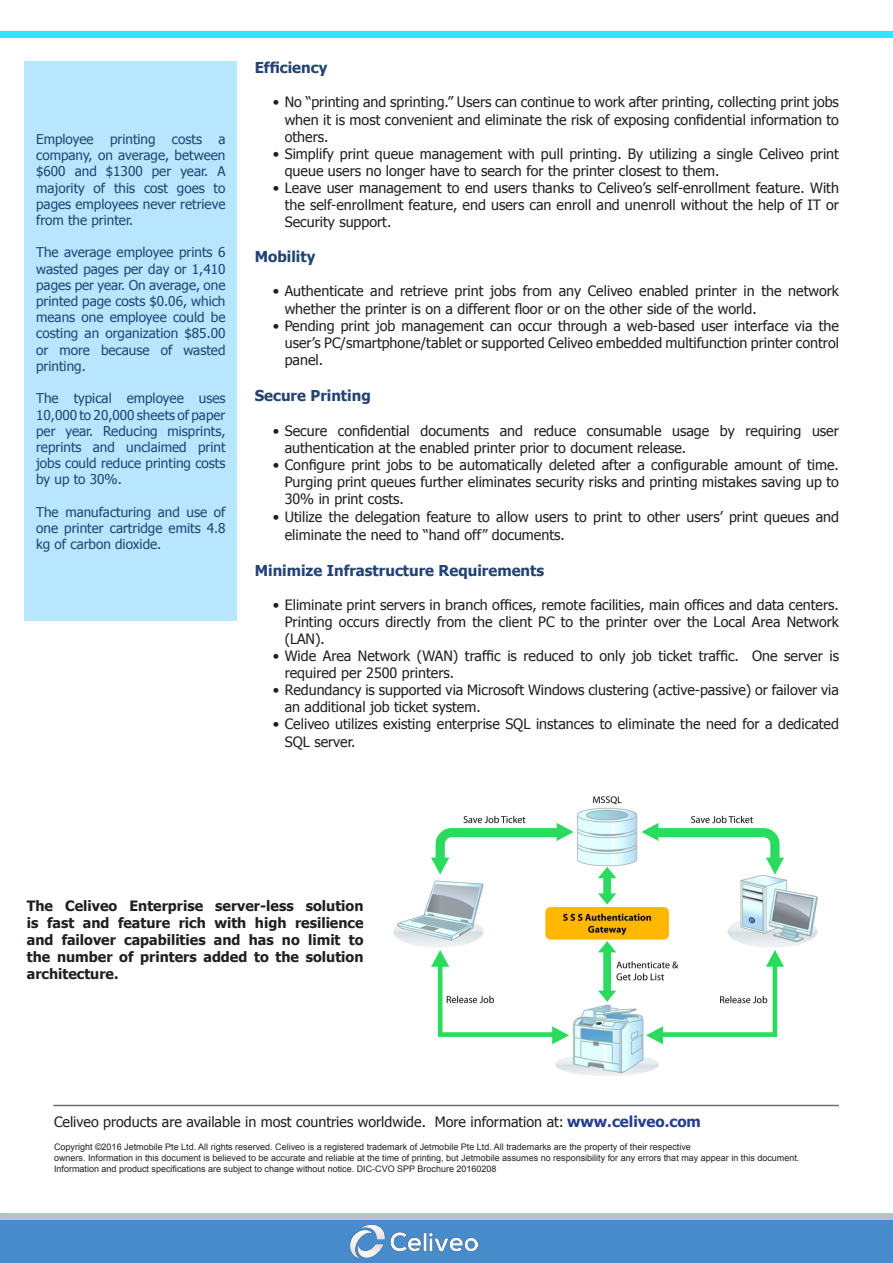
<style>
.page{position:relative;width:893px;height:1263px;background:#fff}
.page>*{position:absolute;margin:0;border:0;box-sizing:border-box;transform-origin:0 0}
.Body{font:700 15px "Tahoma";color:#224474}
.Body-2{font:14.25px/17.1px "Tahoma";color:#231f20}
.Bulleted{font:700 14.25px/17.1px "Tahoma";color:#231f20;text-align:justify}
.Body-3{font:13.5px/16.2px "Tahoma";color:#224474;text-align:justify}
.Body-4{font:9px/10.8px "Arial";color:#231f20}
.s1{font-weight:700;font-size:15px;color:#253f8e}
</style>
<div class="page">
<div style="left:0;top:1213px;width:893px;height:6px;background:#b6c2ca"></div>
<hr style="left:53px;top:1105px;width:786px;height:1px;background:#6c6d70">
<div style="left:0;top:1221px;width:892px;height:42px;background:#478bca"></div>
<div style="left:24px;top:62px;width:213px;height:559px;background:#b7e6fe"></div>
<div style="left:0;top:31px;width:893px;height:7px;background:#2ee6fe"></div>
<img style="left:393px;top:796px;width:425px;height:280px">
<img style="left:350px;top:1224px;width:127px;height:35px">
<p class="Body-3" style="left:36px;top:130px;width:191px">Employee printing costs a company, on average, between $600 and $1300 per year. A majority of this cost goes to pages employees never retrieve from the printer.</p>
<p class="Body-3" style="left:36px;top:244px;width:191px">The average employee prints 6 wasted pages per day or 1,410 pages per year. On average, one printed page costs $0.06, which means one employee could be costing an organization $85.00 or more because of wasted printing.</p>
<p class="Body-3" style="left:36px;top:390px;width:191px">The typical employee uses 10,000 to 20,000 sheets of paper per year. Reducing misprints, reprints and unclaimed print jobs could reduce printing costs by up to 30%.</p>
<p class="Body-3" style="left:36px;top:503px;width:191px">The manufacturing and use of one printer cartridge emits 4.8 kg of carbon dioxide.</p>
<p class="Body" style="left:255px;top:57px;width:74px">Efficiency</p>
<p class="Body-2" style="left:285px;top:93px;width:556px;text-align:justify;text-indent:-12px">• No “printing and sprinting.” Users can continue to work after printing, collecting print jobs when it is most convenient and eliminate the risk of exposing confidential information to others.</p>
<p class="Body-2" style="left:285px;top:144px;width:556px;text-indent:-12px">• Simplify print queue management with pull printing. By utilizing a single Celiveo print queue users no longer have to search for the printer closest to them.</p>
<p class="Body-2" style="left:285px;top:179px;width:556px;text-align:justify;text-indent:-12px">• Leave user management to end users thanks to Celiveo’s self-enrollment feature. With the self-enrollment feature, end users can enroll and unenroll without the help of IT or Security support.</p>
<p class="Body" style="left:255px;top:246px;width:62px">Mobility</p>
<p class="Body-2" style="left:285px;top:282px;width:556px;text-indent:-12px">• Authenticate and retrieve print jobs from any Celiveo enabled printer in the network whether the printer is on a different floor or on the other side of the world.</p>
<p class="Body-2" style="left:285px;top:316px;width:556px;text-align:justify;text-indent:-12px">• Pending print job management can occur through a web-based user interface via the user’s PC/smartphone/tablet or supported Celiveo embedded multifunction printer control panel.</p>
<p class="Body" style="left:255px;top:385px;width:118px">Secure Printing</p>
<p class="Body-2" style="left:285px;top:422px;width:556px;text-indent:-12px">• Secure confidential documents and reduce consumable usage by requiring user authentication at the enabled printer prior to document release.</p>
<p class="Body-2" style="left:285px;top:456px;width:556px;text-align:justify;text-indent:-12px">• Configure print jobs to be automatically deleted after a configurable amount of time.<br>Purging print queues further eliminates security risks and printing mistakes saving up to 30% in print costs.</p>
<p class="Body-2" style="left:285px;top:507px;width:556px;line-height:18px;text-indent:-12px">• Utilize the delegation feature to allow users to print to other users’ print queues and eliminate the need to “hand off” documents.</p>
<p class="Body" style="left:255px;top:559px;width:291px">Minimize Infrastructure Requirements</p>
<p class="Body-2" style="left:285px;top:595px;width:556px;text-align:justify;text-indent:-12px">• Eliminate print servers in branch offices, remote facilities, main offices and data centers.<br>Printing occurs directly from the client PC to the printer over the Local Area Network (LAN).</p>
<p class="Body-2" style="left:285px;top:647px;width:556px;text-indent:-12px">• Wide Area Network (WAN) traffic is reduced to only job ticket traffic. One server is required per 2500 printers.</p>
<p class="Body-2" style="left:285px;top:681px;width:556px;text-indent:-12px">• Redundancy is supported via Microsoft Windows clustering (active-passive) or failover via an additional job ticket system.</p>
<p class="Body-2" style="left:285px;top:715px;width:556px;text-indent:-12px">• Celiveo utilizes existing enterprise SQL instances to eliminate the need for a dedicated<br>SQL server.</p>
<p class="Bulleted" style="left:27px;top:896px;width:338px">The Celiveo Enterprise server-less solution is fast and feature rich with high resilience and failover capabilities and has no limit to the number of printers added to the solution architecture.</p>
<p class="Body-2" style="left:54px;top:1113px;width:648px">Celiveo products are available in most countries worldwide. More information at: <span class="s1">www.celiveo.com</span></p>
<p class="Body-4" style="left:54px;top:1142px;width:638px">Copyright ©2016 Jetmobile Pte Ltd. All rights reserved. Celiveo is a registered trademark of Jetmobile Pte Ltd. All trademarks are the property of their respective</p>
<p class="Body-4" style="left:54px;top:1153px;width:747px">owners. Information in this document is believed to be accurate and reliable at the time of printing, but Jetmobile assumes no responsibility for any errors that may appear in this document.<br>Information and product specifications are subject to change without notice. DIC-CVO SPP Brochure 20160208</p>
</div>
